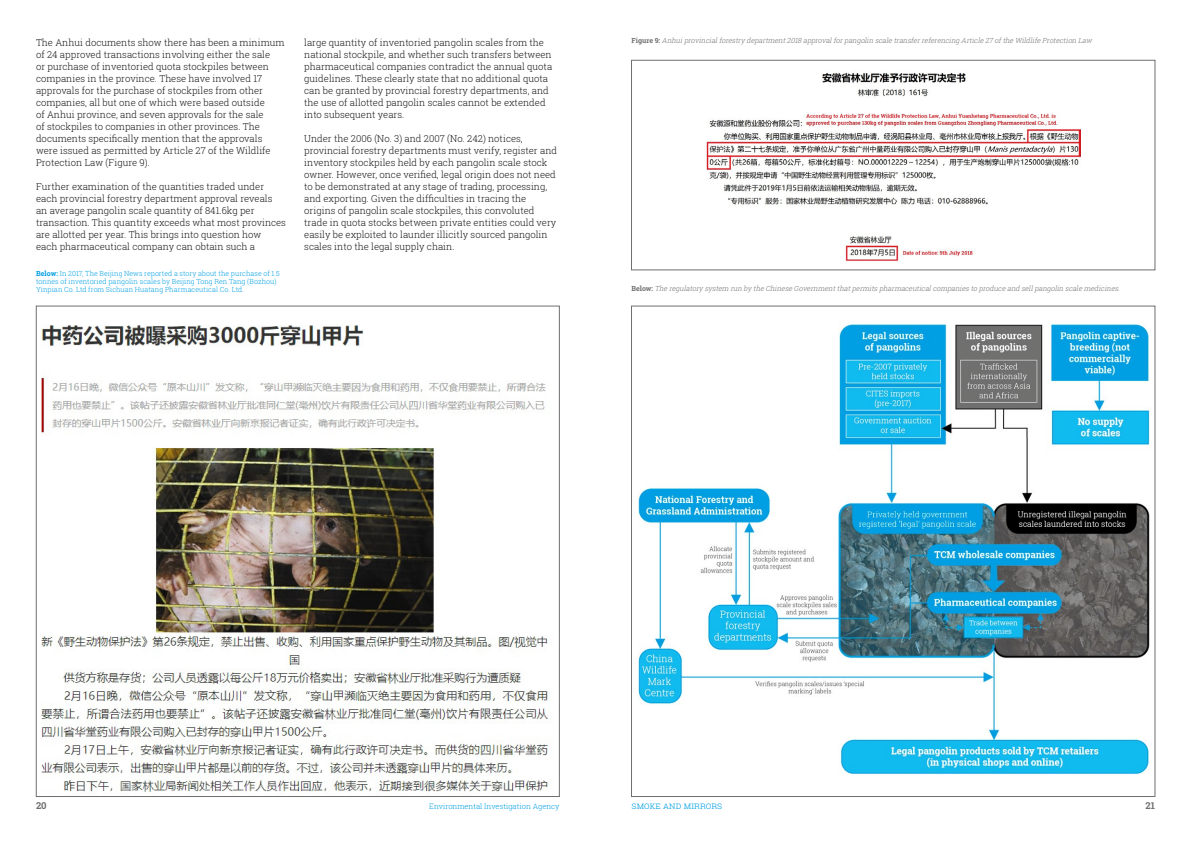
<style>
.page{position:relative;width:1191px;height:842px;background:#fff}
.page>*{position:absolute;margin:0;border:0;box-sizing:border-box;transform-origin:0 0}
.t1{font:300 9.5px/12px "Roboto Slab";color:#1a1718}
.t2{font:300 9.5px "Roboto Slab";color:#009fe3}
.t3{font:700 9.5px "Roboto Slab";color:#706f6f}
.t4{font:300 7.5px "Roboto Slab";color:#009fe3}
.t5{font:italic 300 7px "Roboto Slab";color:#706f6f}
.t6{font:300 7px/8px "Roboto Slab";letter-spacing:.005em;color:#009fe3}
.s1{font-weight:700}
.s2{font-weight:700;font-style:normal}
</style>
<div class="page">
<img style="left:706px;top:72px;width:374px;height:189px">
<div style="left:631px;top:60px;width:524px;height:210px;border:1px solid #706f6f"></div>
<img style="left:41px;top:325px;width:511px;height:470px">
<img style="left:638px;top:324px;width:512px;height:451px">
<p class="t1" style="left:36px;top:36px;width:250px">The Anhui documents show there has been a minimum of 24 approved transactions involving either the sale<br>or purchase of inventoried quota stockpiles between companies in the province. These have involved 17 approvals for the purchase of stockpiles from other companies, all but one of which were based outside<br>of Anhui province, and seven approvals for the sale<br>of stockpiles to companies in other provinces. The documents specifically mention that the approvals were issued as permitted by Article 27 of the Wildlife Protection Law (Figure 9).</p>
<p class="t1" style="left:36px;top:180px;width:251px">Further examination of the quantities traded under each provincial forestry department approval reveals an average pangolin scale quantity of 841.6kg per transaction. This quantity exceeds what most provinces are allotted per year. This brings into question how<br>each pharmaceutical company can obtain such a</p>
<p class="t6" style="left:36px;top:269px;width:245px"><span class="s1">Below:</span> In 2017, The Beijing News reported a story about the purchase of 1.5 tonnes of inventoried pangolin scales by Beijing Tong Ren Tang (Bozhou)<br>Yinpian Co. Ltd from Sichuan Huatang Pharmaceutical Co. Ltd.</p>
<p class="t1" style="left:304px;top:36px;width:249px">large quantity of inventoried pangolin scales from the national stockpile, and whether such transfers between pharmaceutical companies contradict the annual quota guidelines. These clearly state that no additional quota can be granted by provincial forestry departments, and the use of allotted pangolin scales cannot be extended into subsequent years.</p>
<p class="t1" style="left:304px;top:132px;width:254px">Under the 2006 (No. 3) and 2007 (No. 242) notices, provincial forestry departments must verify, register and inventory stockpiles held by each pangolin scale stock owner. However, once verified, legal origin does not need to be demonstrated at any stage of trading, processing, and exporting. Given the difficulties in tracing the origins of pangolin scale stockpiles, this convoluted trade in quota stocks between private entities could very easily be exploited to launder illicitly sourced pangolin scales into the legal supply chain.</p>
<p class="t5" style="left:631px;top:36px;width:464px"><span class="s2">F i g u r e 9 :</span> Anhuiprovincialforestry department2018 approvalforpangolin scale transferreferencing Article 27 ofthe Wildlife Protection Law</p>
<p class="t5" style="left:631px;top:284px;width:492px"><span class="s2">B e l o w :</span> The regulatory system run by the Chinese Governmentthatpermitspharmaceuticalcompaniesto produce and sellpangolin scale medicines.</p>
<p class="t3" style="left:36px;top:799px;width:12px">20</p>
<p class="t4" style="left:429px;top:801px;width:132px">Environmental Investigation Agency</p>
<p class="t2" style="left:631px;top:799px;width:92px">SMOKE AND MIRRORS</p>
<p class="t3" style="left:1145px;top:799px;width:11px">21</p>
</div>
